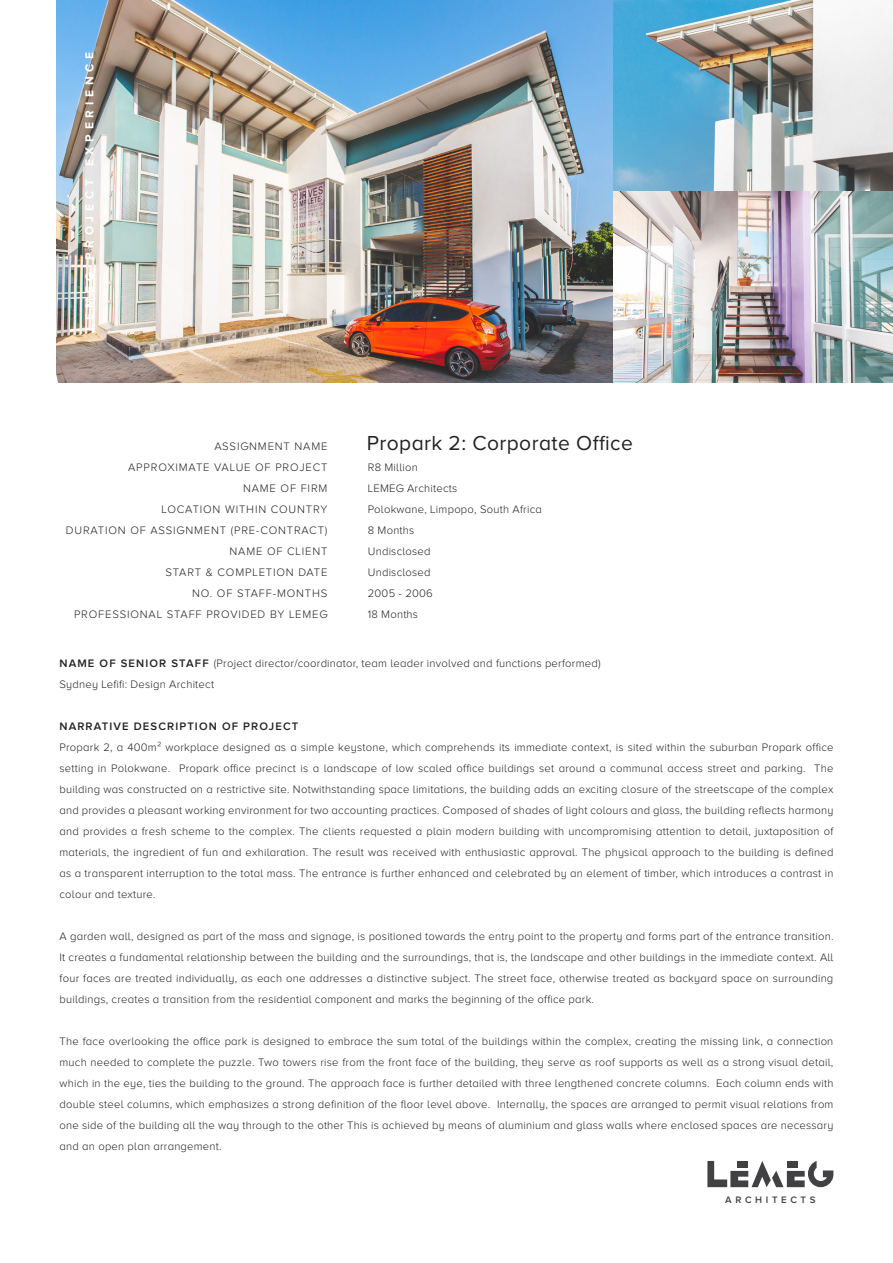
<style>
.page{position:relative;width:893px;height:1263px;background:#fff}
.page>*{position:absolute;margin:0;border:0;box-sizing:border-box;transform-origin:0 0}
.t1{font:21px "Proxima Nova A";letter-spacing:.02em;color:#222223}
.t2{font:700 12px "Proxima Nova A";letter-spacing:.4em;color:#fff}
.t3{font:300 11.25px/21px "Proxima Nova A";letter-spacing:.02em;color:#222223;text-align:justify}
.t4{font:300 11.25px/21px "Proxima Nova A";letter-spacing:.075em;color:#222223;text-align:right}
.t5{font:600 11.25px "Proxima Nova A";letter-spacing:.1em;color:#222223}
.t6{font:600 9.75px "Proxima Nova A";letter-spacing:.37em;color:#414142}
.s1{font-weight:600}
</style>
<div class="page">
<img style="left:56px;top:0;width:557px;height:383px">
<img style="left:613px;top:0;width:280px;height:191px">
<img style="left:613px;top:191px;width:280px;height:192px">
<svg style="left:707px;top:1161px;width:126px;height:26px"></svg>
<p class="t2" style="left:82px;top:331px;width:281px;rotate:-90deg">LEMEG PROJECT EXPERIENCE</p>
<p class="t4" style="left:66px;top:435px;width:263px">ASSIGNMENT NAME<br>APPROXIMATE VALUE OF PROJECT<br>NAME OF FIRM<br>LOCATION WITHIN COUNTRY<br>DURATION OF ASSIGNMENT (PRE-CONTRACT)<br>NAME OF CLIENT<br>START &amp; COMPLETION DATE<br>NO. OF STAFF-MONTHS<br>PROFESSIONAL STAFF PROVIDED BY LEMEG</p>
<h1 class="t1" style="left:367px;top:431px;width:268px">Propark 2: Corporate Office</h1>
<p class="t3" style="left:368px;top:456px;width:176px;text-align:left">R8 Million<br>LEMEG Architects<br>Polokwane, Limpopo, South Africa<br>8 Months<br>Undisclosed<br>Undisclosed<br>2005 - 2006<br>18 Months</p>
<p class="t3" style="left:60px;top:652px;width:543px"><span class="s1">NAME OF SENIOR STAFF</span> (Project director/coordinator, team leader involved and functions performed)<br>Sydney Lefifi: Design Architect</p>
<p class="t5" style="left:60px;top:719px;width:240px">NARRATIVE DESCRIPTION OF PROJECT</p>
<p class="t3" style="left:60px;top:736px;width:775px">Propark 2, a 400m² workplace designed as a simple keystone, which comprehends its immediate context, is sited within the suburban Propark office setting in Polokwane. Propark office precinct is a landscape of low scaled office buildings set around a communal access street and parking. The building was constructed on a restrictive site. Notwithstanding space limitations, the building adds an exciting closure of the streetscape of the complex and provides a pleasant working environment for two accounting practices. Composed of shades of light colours and glass, the building reflects harmony and provides a fresh scheme to the complex. The clients requested a plain modern building with uncompromising attention to detail, juxtaposition of materials, the ingredient of fun and exhilaration. The result was received with enthusiastic approval. The physical approach to the building is defined as a transparent interruption to the total mass. The entrance is further enhanced and celebrated by an element of timber, which introduces a contrast in colour and texture.</p>
<p class="t3" style="left:60px;top:925px;width:775px">A garden wall, designed as part of the mass and signage, is positioned towards the entry point to the property and forms part of the entrance transition.<br>It creates a fundamental relationship between the building and the surroundings, that is, the landscape and other buildings in the immediate context. All four faces are treated individually, as each one addresses a distinctive subject. The street face, otherwise treated as backyard space on surrounding buildings, creates a transition from the residential component and marks the beginning of the office park.</p>
<p class="t3" style="left:60px;top:1030px;width:775px">The face overlooking the office park is designed to embrace the sum total of the buildings within the complex, creating the missing link, a connection much needed to complete the puzzle. Two towers rise from the front face of the building, they serve as roof supports as well as a strong visual detail, which in the eye, ties the building to the ground. The approach face is further detailed with three lengthened concrete columns. Each column ends with double steel columns, which emphasizes a strong definition of the floor level above. Internally, the spaces are arranged to permit visual relations from one side of the building all the way through to the other This is achieved by means of aluminium and glass walls where enclosed spaces are necessary and an open plan arrangement.</p>
<p class="t6" style="left:725px;top:1195px;width:92px">ARCHITECTS</p>
</div>
